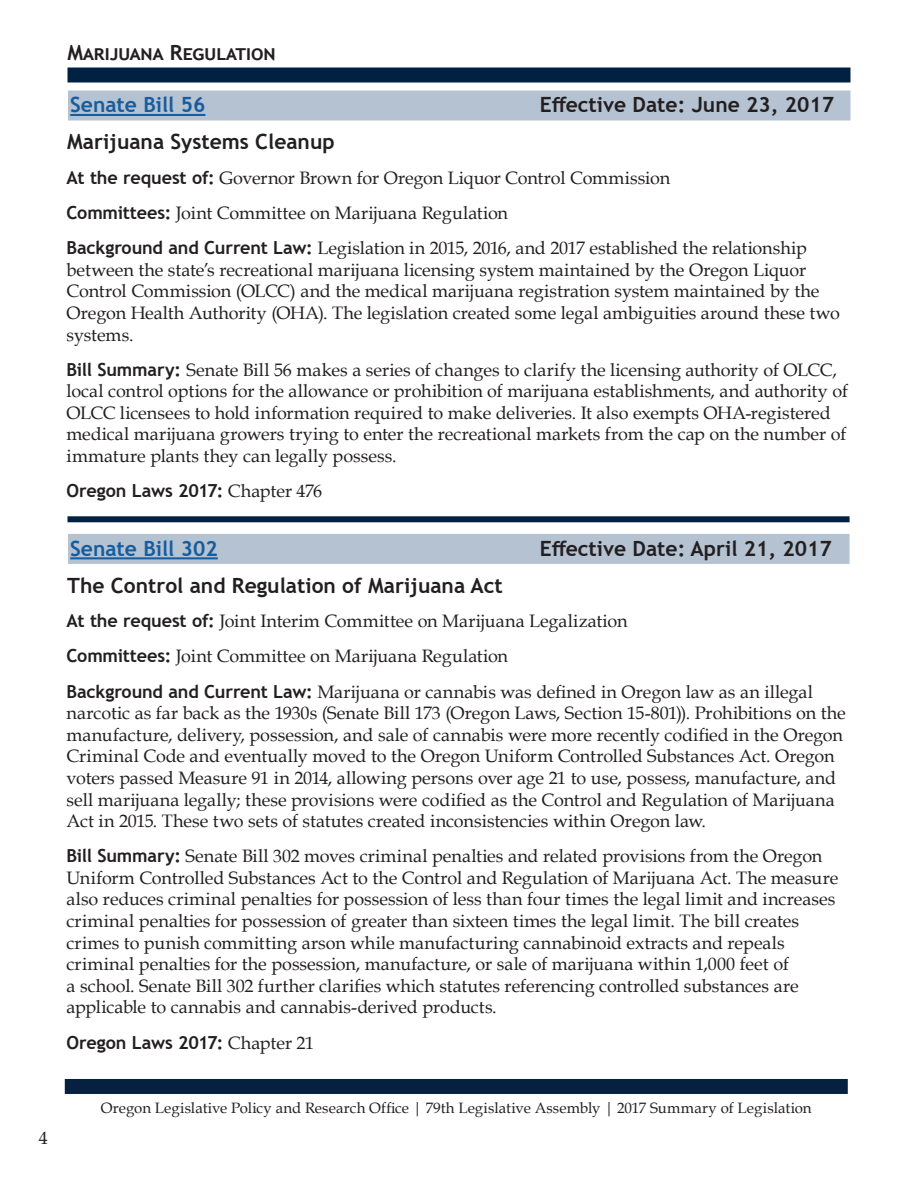
<style>
.page{position:relative;width:918px;height:1188px;background:#fff}
.page>*{position:absolute;margin:0;border:0;box-sizing:border-box;transform-origin:0 0}
.t1{font:700 21px "Trebuchet MS";color:#231f20}
.t2{font:700 21px "Trebuchet MS";color:#175d9e}
.t3{font:18px/21.6px "Book Antiqua";color:#231f20}
.t4{font:700 18px "Trebuchet MS";letter-spacing:-.005em;color:#231f20}
.t5{font:15px "Book Antiqua";letter-spacing:.005em;color:#231f20}
.s1{font-family:"Trebuchet MS";font-weight:700}
.s2{font-family:"Book Antiqua";font-weight:400}
</style>
<div class="page">
<div style="left:68px;top:68px;width:782px;height:14px;background:#002141"></div>
<div style="left:65px;top:1079px;width:783px;height:15px;background:#06213f"></div>
<div style="left:68px;top:91px;width:783px;height:30px;background:#b5c2d2"></div>
<hr style="left:70px;top:114px;width:135px;height:2px;background:#175d9e">
<div style="left:68px;top:534px;width:782px;height:30px;background:#b5c2d2"></div>
<hr style="left:70px;top:557px;width:148px;height:2px;background:#175d9e">
<div style="left:68px;top:516px;width:782px;height:6px;background:#002141"></div>
<p class="t3" style="left:39px;top:1127px;width:10px">4</p>
<p class="t1" style="left:68px;top:39px;width:210px">Marijuana Regulation</p>
<p class="t2" style="left:70px;top:92px;width:137px">Senate Bill 56</p>
<p class="t1" style="left:540px;top:92px;width:296px">Effective Date: June 23, 2017</p>
<p class="t1" style="left:67px;top:129px;width:269px">Marijuana Systems Cleanup</p>
<p class="t3" style="left:67px;top:160px;width:742px;line-height:35.1px"><span class="s1">At the request of:</span> Governor Brown for Oregon Liquor Control Commission<br><span class="s1">Committees:</span> Joint Committee on Marijuana Regulation<br><span class="s1">Background and Current Law:</span> Legislation in 2015, 2016, and 2017 established the relationship</p>
<p class="t3" style="left:67px;top:258px;width:775px">between the state’s recreational marijuana licensing system maintained by the Oregon Liquor Control Commission (OLCC) and the medical marijuana registration system maintained by the Oregon Health Authority (OHA). The legislation created some legal ambiguities around these two systems.</p>
<p class="t3" style="left:67px;top:358px;width:783px"><span class="s1">Bill Summary:</span> Senate Bill 56 makes a series of changes to clarify the licensing authority of OLCC, local control options for the allowance or prohibition of marijuana establishments, and authority of OLCC licensees to hold information required to make deliveries. It also exempts OHA-registered medical marijuana growers trying to enter the recreational markets from the cap on the number of immature plants they can legally possess.</p>
<p class="t4" style="left:67px;top:479px;width:257px">Oregon Laws 2017: <span class="s2">Chapter 476</span></p>
<p class="t2" style="left:70px;top:535px;width:149px">Senate Bill 302</p>
<p class="t1" style="left:540px;top:535px;width:294px">Effective Date: April 21, 2017</p>
<p class="t1" style="left:67px;top:572px;width:437px">The Control and Regulation of Marijuana Act</p>
<p class="t3" style="left:67px;top:603px;width:748px;line-height:35.1px"><span class="s1">At the request of:</span> Joint Interim Committee on Marijuana Legalization<br><span class="s1">Committees:</span> Joint Committee on Marijuana Regulation<br><span class="s1">Background and Current Law:</span> Marijuana or cannabis was defined in Oregon law as an illegal</p>
<p class="t3" style="left:67px;top:702px;width:781px">narcotic as far back as the 1930s (Senate Bill 173 (Oregon Laws, Section 15-801)). Prohibitions on the manufacture, delivery, possession, and sale of cannabis were more recently codified in the Oregon Criminal Code and eventually moved to the Oregon Uniform Controlled Substances Act. Oregon voters passed Measure 91 in 2014, allowing persons over age 21 to use, possess, manufacture, and sell marijuana legally; these provisions were codified as the Control and Regulation of Marijuana Act in 2015. These two sets of statutes created inconsistencies within Oregon law.</p>
<p class="t3" style="left:67px;top:845px;width:773px"><span class="s1">Bill Summary:</span> Senate Bill 302 moves criminal penalties and related provisions from the Oregon Uniform Controlled Substances Act to the Control and Regulation of Marijuana Act. The measure also reduces criminal penalties for possession of less than four times the legal limit and increases criminal penalties for possession of greater than sixteen times the legal limit. The bill creates crimes to punish committing arson while manufacturing cannabinoid extracts and repeals criminal penalties for the possession, manufacture, or sale of marijuana within 1,000 feet of<br>a school. Senate Bill 302 further clarifies which statutes referencing controlled substances are applicable to cannabis and cannabis-derived products.</p>
<p class="t4" style="left:67px;top:1031px;width:249px">Oregon Laws 2017: <span class="s2">Chapter 21</span></p>
<p class="t5" style="left:101px;top:1097px;width:712px">Oregon Legislative Policy and Research Office | 79th Legislative Assembly | 2017 Summary of Legislation</p>
</div>
